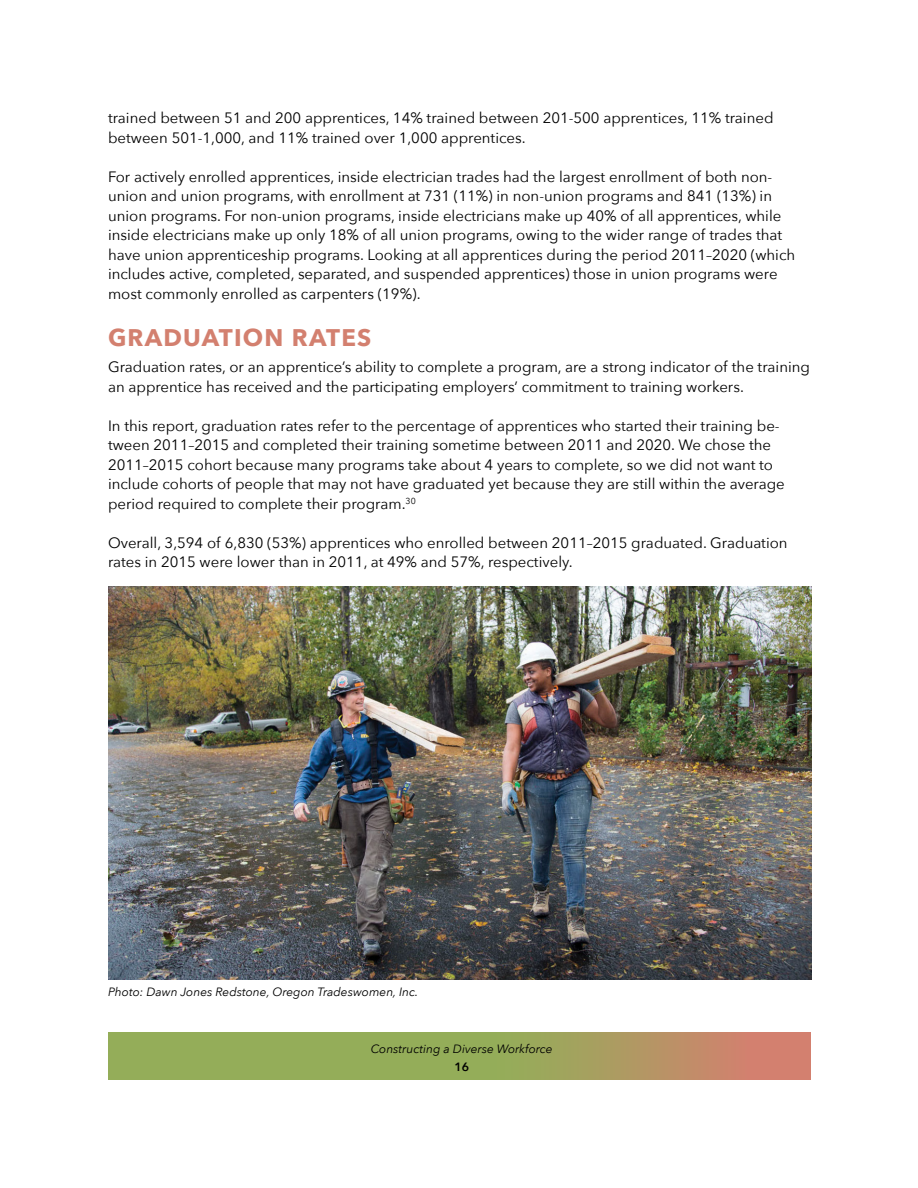
<style>
.page{position:relative;width:918px;height:1188px;background:#fff}
.page>*{position:absolute;margin:0;border:0;box-sizing:border-box;transform-origin:0 0}
.Subhead{font:700 24px "Avenir Next";letter-spacing:.05em;color:#d3806f}
.Body_text{font:15px/19.5px "Avenir Next";color:#000}
.Footnote{font:italic 12px "Avenir Next";color:#000}
.t1{font:600 12px "Avenir Next";color:#000}
</style>
<div class="page">
<svg style="left:108px;top:1033px;width:702px;height:47px;background:#a3a15e"></svg>
<img style="left:108px;top:586px;width:704px;height:393px">
<p class="Body_text" style="left:108px;top:107px;width:667px">trained between 51 and 200 apprentices, 14% trained between 201-500 apprentices, 11% trained between 501-1,000, and 11% trained over 1,000 apprentices.</p>
<p class="Body_text" style="left:108px;top:166px;width:689px">For actively enrolled apprentices, inside electrician trades had the largest enrollment of both non&shy;union and union programs, with enrollment at 731 (11%) in non-union programs and 841 (13%) in union programs. For non-union programs, inside electricians make up 40% of all apprentices, while inside electricians make up only 18% of all union programs, owing to the wider range of trades that have union apprenticeship programs. Looking at all apprentices during the period 2011–2020 (which includes active, completed, separated, and suspended apprentices) those in union programs were most commonly enrolled as carpenters (19%).</p>
<p class="Subhead" style="left:108px;top:317px;width:265px">GRADUATION RATES</p>
<p class="Body_text" style="left:108px;top:357px;width:704px">Graduation rates, or an apprentice’s ability to complete a program, are a strong indicator of the training an apprentice has received and the participating employers’ commitment to training workers.</p>
<p class="Body_text" style="left:108px;top:415px;width:678px">In this report, graduation rates refer to the percentage of apprentices who started their training be&shy;tween 2011–2015 and completed their training sometime between 2011 and 2020. We chose the 2011–2015 cohort because many programs take about 4 years to complete, so we did not want to include cohorts of people that may not have graduated yet because they are still within the average period required to complete their program.<sup>30</sup></p>
<p class="Body_text" style="left:108px;top:532px;width:681px">Overall, 3,594 of 6,830 (53%) apprentices who enrolled between 2011–2015 graduated. Graduation rates in 2015 were lower than in 2011, at 49% and 57%, respectively.</p>
<p class="Footnote" style="left:108px;top:982px;width:312px">Photo: Dawn Jones Redstone, Oregon Tradeswomen, Inc.</p>
<p class="Footnote" style="left:371px;top:1038px;width:183px">Constructing a Diverse Workforce</p>
<p class="t1" style="left:454px;top:1056px;width:16px">16</p>
</div>
